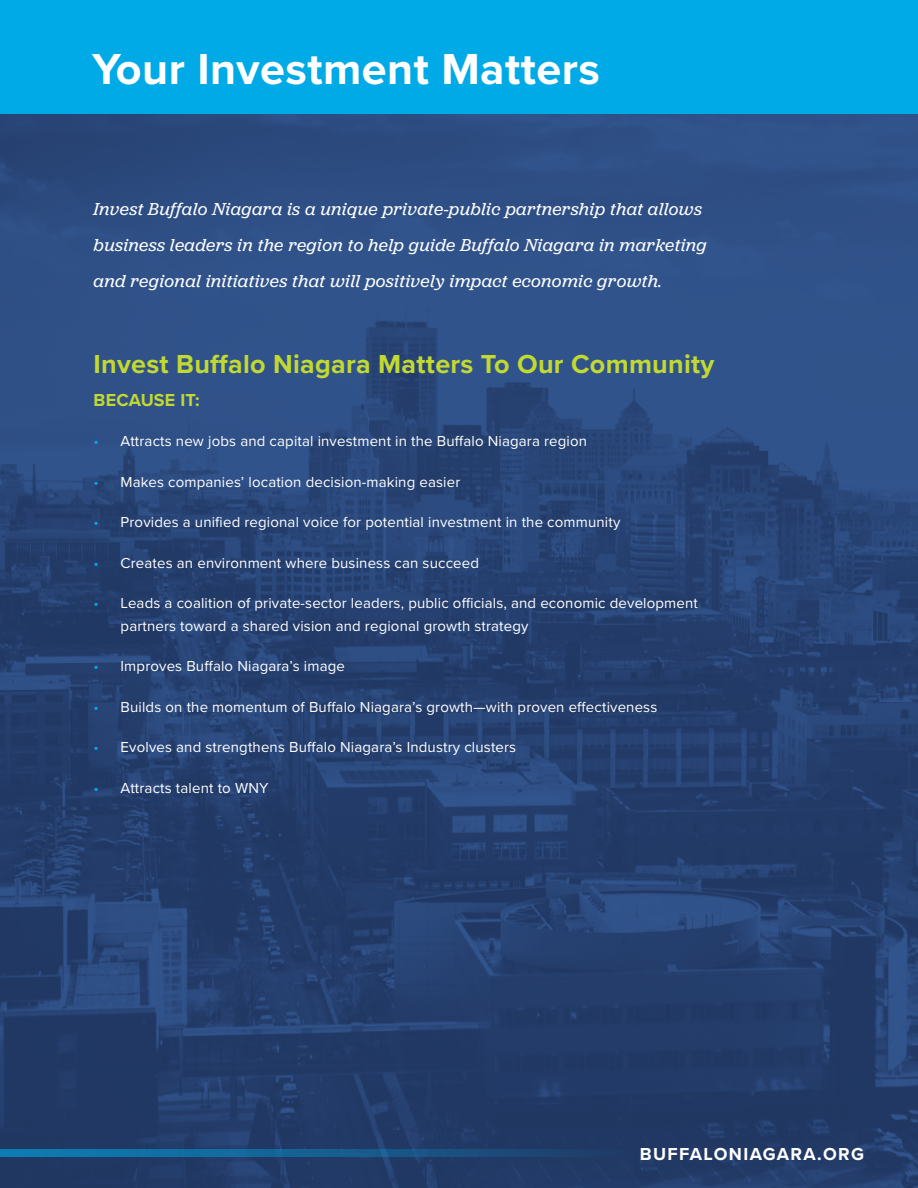
<style>
.page{position:relative;width:918px;height:1188px;background:#fff}
.page>*{position:absolute;margin:0;border:0;box-sizing:border-box;transform-origin:0 0}
.t1{font:700 45px "Proxima Nova";letter-spacing:.01em;color:#fff}
.t2{font:700 27px "Proxima Nova";letter-spacing:.01em;color:#c2d931}
.t3{font:italic 18px/36px "Jubilat";letter-spacing:.02em;color:#fff}
.t4{font:700 18px "Proxima Nova";letter-spacing:.075em;color:#fff}
.t5{font:700 18px "Proxima Nova";letter-spacing:.01em;color:#c2d931}
.t6{font:15px/22.5px "Proxima Nova";letter-spacing:.01em;color:#fff}
.s1{color:#00aae7}
</style>
<div class="page">
<img style="left:0;top:113px;width:918px;height:1075px">
<div style="left:0;top:0;width:918px;height:113px;background:#00aae7"></div>
<svg style="left:0;top:1150px;width:630px;height:7px;background:#155e90"></svg>
<h1 class="t1" style="left:92px;top:43px;width:509px">Your Investment Matters</h1>
<p class="t3" style="left:94px;top:190px;width:615px">Invest Buffalo Niagara is a unique private-public partnership that allows business leaders in the region to help guide Buffalo Niagara in marketing and regional initiatives that will positively impact economic growth.</p>
<h2 class="t2" style="left:94px;top:348px;width:622px">Invest Buffalo Niagara Matters To Our Community</h2>
<p class="t5" style="left:94px;top:389px;width:108px">BECAUSE IT:</p>
<p class="t6" style="left:94px;top:430px;width:495px"><span class="s1">•</span> Attracts new jobs and capital investment in the Buffalo Niagara region</p>
<p class="t6" style="left:94px;top:471px;width:368px"><span class="s1">•</span> Makes companies’ location decision-making easier</p>
<p class="t6" style="left:94px;top:511px;width:528px"><span class="s1">•</span> Provides a unified regional voice for potential investment in the community</p>
<p class="t6" style="left:94px;top:552px;width:387px"><span class="s1">•</span> Creates an environment where business can succeed</p>
<p class="t6" style="left:121px;top:592px;width:579px;text-indent:-27px"><span class="s1">•</span> Leads a coalition of private-sector leaders, public officials, and economic development partners toward a shared vision and regional growth strategy</p>
<p class="t6" style="left:94px;top:655px;width:253px"><span class="s1">•</span> Improves Buffalo Niagara’s image</p>
<p class="t6" style="left:94px;top:696px;width:565px"><span class="s1">•</span> Builds on the momentum of Buffalo Niagara’s growth—with proven effectiveness</p>
<p class="t6" style="left:94px;top:736px;width:424px"><span class="s1">•</span> Evolves and strengthens Buffalo Niagara’s Industry clusters</p>
<p class="t6" style="left:94px;top:777px;width:177px"><span class="s1">•</span> Attracts talent to WNY</p>
<p class="t4" style="left:640px;top:1143px;width:226px">BUFFALONIAGARA.ORG</p>
</div>
